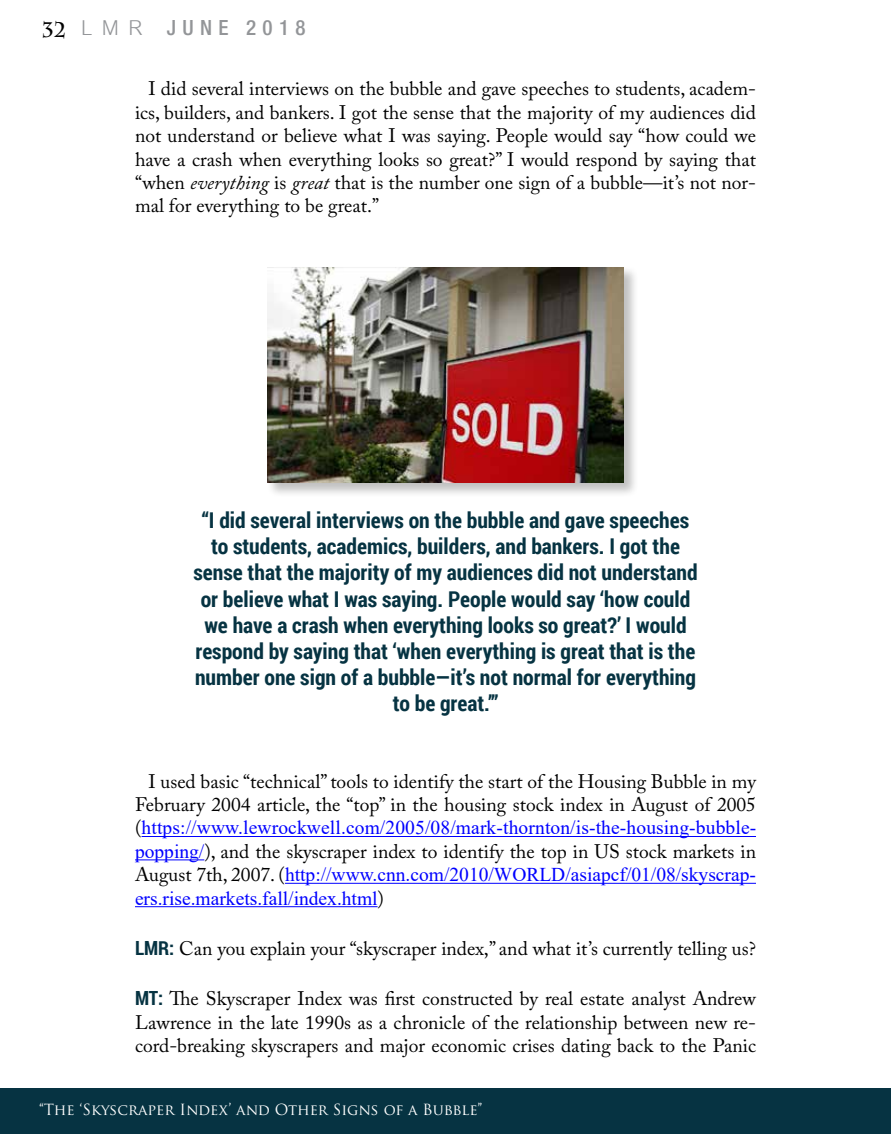
<style>
.page{position:relative;width:891px;height:1134px;background:#fff}
.page>*{position:absolute;margin:0;border:0;box-sizing:border-box;transform-origin:0 0}
.t1{font:700 21.75px/26.1px "Roboto Condensed";color:#063342;text-align:center}
.t2{font:500 condensed 21px "Helvetica Neue LT Std";letter-spacing:.3em;color:#939598}
.t3{font:19.5px/23.4px "Adobe Caslon Pro";color:#000;text-align:justify}
.t4{font:19.5px/23.4px "Times New Roman";color:#00f}
.t5{font:15px "Trajan Pro";color:#fff}
.s1{font-family:"Charlemagne Std";font-weight:700;font-stretch:normal;color:#000}
.s2{font-family:"Cordia New";font-weight:400;font-stretch:normal;font-size:31.5px}
.s3{font-style:italic}
.s4{font-family:"Adobe Caslon Pro";color:#000}
.s5{font-family:"Times New Roman";color:#00f}
.s6{font-family:"Roboto Condensed";font-weight:700;color:#063342}
</style>
<div class="page">
<div style="left:0;top:1089px;width:891px;height:45px;background:#063342"></div>
<hr style="left:142px;top:836px;width:614px;height:1px;background:#00f">
<hr style="left:135px;top:859px;width:69px;height:1px;background:#00f">
<hr style="left:285px;top:883px;width:471px;height:1px;background:#00f">
<hr style="left:135px;top:906px;width:243px;height:1px;background:#00f">
<div style="left:266px;top:266px;width:373px;height:232px;background:#000;opacity:.25"></div>
<img style="left:267px;top:267px;width:357px;height:216px">
<p class="t2" style="left:42px;top:15px;width:265px"><span class="s1">32</span> <span class="s2">LMR</span> JUNE 2018</p>
<p class="t3" style="left:135px;top:77px;width:623px;text-indent:13px">I did several interviews on the bubble and gave speeches to students, academ&shy;ics, builders, and bankers. I got the sense that the majority of my audiences did not understand or believe what I was saying. People would say “how could we have a crash when everything looks so great?” I would respond by saying that “when <span class="s3">everything</span> is <span class="s3">great</span> that is the number one sign of a bubble—it’s not nor&shy;mal for everything to be great.”</p>
<p class="t1" style="left:193px;top:507px;width:506px">“I did several interviews on the bubble and gave speeches to students, academics, builders, and bankers. I got the sense that the majority of my audiences did not understand or believe what I was saying. People would say ‘how could we have a crash when everything looks so great?’ I would respond by saying that ‘when everything is great that is the number one sign of a bubble—it’s not normal for everything to be great.’”</p>
<p class="t3" style="left:135px;top:769px;width:623px;text-align:right">I used basic “technical” tools to identify the start of the Housing Bubble in my<br>February 2004 article, the “top” in the housing stock index in August of 2005</p>
<p class="t4" style="left:135px;top:816px;width:623px"><span class="s4">(</span>https://www.lewrockwell.com/2005/08/mark-thornton/is-the-housing-bubble-</p>
<p class="t3" style="left:135px;top:839px;width:623px"><span class="s5">popping/</span>), and the skyscraper index to identify the top in US stock markets in</p>
<p class="t4" style="left:135px;top:862px;width:623px"><span class="s4">August 7th, 2007. (</span>http://www.cnn.com/2010/WORLD/asiapcf/01/08/skyscrap&shy;ers.rise.markets.fall/index.html<span class="s4">)</span></p>
<p class="t3" style="left:135px;top:937px;width:622px"><span class="s6">LMR:</span> Can you explain your “skyscraper index,” and what it’s currently telling us?</p>
<p class="t3" style="left:135px;top:987px;width:623px"><span class="s6">MT:</span> The Skyscraper Index was first constructed by real estate analyst Andrew Lawrence in the late 1990s as a chronicle of the relationship between new re&shy;cord-breaking skyscrapers and major economic crises dating back to the Panic</p>
<p class="t5" style="left:39px;top:1100px;width:445px">“The ‘Skyscraper Index’ and Other Signs of a Bubble”</p>
</div>
